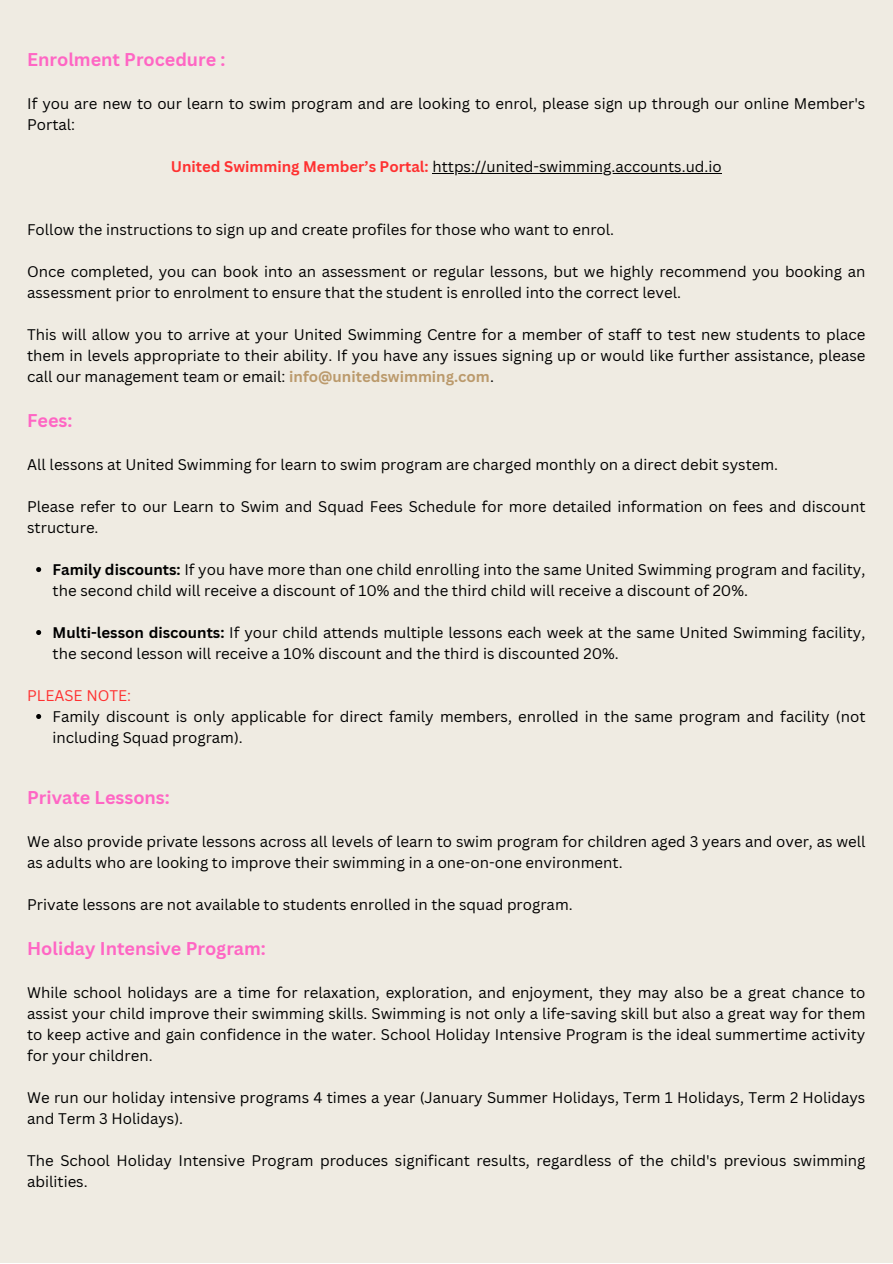
<style>
.page{position:relative;width:893px;height:1264px;background:#fff}
.page>*{position:absolute;margin:0;border:0;box-sizing:border-box;transform-origin:0 0}
.t1{font:700 18px "Canva Sans";color:#ff66c4}
.t2{font:15px/21px "Canva Sans";color:#000}
.t3{font:15px "Canva Sans";color:#ff3131}
.s1{font-weight:700;color:#ff3131}
.s2{font-weight:700;color:#bb9a6c}
.s3{font-weight:700}
</style>
<div class="page">
<div style="left:0;top:0;width:892px;height:1262px;background:#efebe2"></div>
<hr style="left:432px;top:173px;width:289px;height:1px;background:#000">
<svg style="left:36px;top:567px;width:5px;height:5px"></svg>
<svg style="left:36px;top:630px;width:5px;height:5px"></svg>
<svg style="left:36px;top:714px;width:5px;height:5px"></svg>
<p class="t1" style="left:27px;top:47px;width:200px">Enrolment Procedure :</p>
<p class="t2" style="left:27px;top:93px;width:839px">If you are new to our learn to swim program and are looking to enrol, please sign up through our online Member's<br>Portal:</p>
<p class="t2" style="left:171px;top:156px;width:552px"><span class="s1">United Swimming Member’s Portal:</span> https://united-swimming.accounts.ud.io</p>
<p class="t2" style="left:27px;top:219px;width:588px">Follow the instructions to sign up and create profiles for those who want to enrol.</p>
<p class="t2" style="left:27px;top:261px;width:839px">Once completed, you can book into an assessment or regular lessons, but we highly recommend you booking an assessment prior to enrolment to ensure that the student is enrolled into the correct level.</p>
<p class="t2" style="left:27px;top:324px;width:839px;text-align:justify">This will allow you to arrive at your United Swimming Centre for a member of staff to test new students to place them in levels appropriate to their ability. If you have any issues signing up or would like further assistance, please call our management team or email: <span class="s2">info@unitedswimming.com</span>.</p>
<p class="t1" style="left:27px;top:408px;width:47px">Fees:</p>
<p class="t2" style="left:27px;top:454px;width:752px">All lessons at United Swimming for learn to swim program are charged monthly on a direct debit system.</p>
<p class="t2" style="left:27px;top:496px;width:839px">Please refer to our Learn to Swim and Squad Fees Schedule for more detailed information on fees and discount structure.</p>
<p class="t2" style="left:53px;top:558px;width:814px"><span class="s3">Family discounts:</span> If you have more than one child enrolling into the same United Swimming program and facility, the second child will receive a discount of 10% and the third child will receive a discount of 20%.</p>
<p class="t2" style="left:53px;top:621px;width:814px"><span class="s3">Multi-lesson discounts:</span> If your child attends multiple lessons each week at the same United Swimming facility, the second lesson will receive a 10% discount and the third is discounted 20%.</p>
<p class="t3" style="left:27px;top:685px;width:105px">PLEASE NOTE:</p>
<p class="t2" style="left:53px;top:705px;width:814px">Family discount is only applicable for direct family members, enrolled in the same program and facility (not including Squad program).</p>
<p class="t1" style="left:27px;top:784px;width:144px">Private Lessons:</p>
<p class="t2" style="left:27px;top:830px;width:839px">We also provide private lessons across all levels of learn to swim program for children aged 3 years and over, as well as adults who are looking to improve their swimming in a one-on-one environment.</p>
<p class="t2" style="left:27px;top:893px;width:547px">Private lessons are not available to students enrolled in the squad program.</p>
<p class="t1" style="left:27px;top:935px;width:240px">Holiday Intensive Program:</p>
<p class="t2" style="left:27px;top:981px;width:839px;text-align:justify">While school holidays are a time for relaxation, exploration, and enjoyment, they may also be a great chance to assist your child improve their swimming skills. Swimming is not only a life-saving skill but also a great way for them to keep active and gain confidence in the water. School Holiday Intensive Program is the ideal summertime activity for your children.</p>
<p class="t2" style="left:27px;top:1086px;width:839px">We run our holiday intensive programs 4 times a year (January Summer Holidays, Term 1 Holidays, Term 2 Holidays and Term 3 Holidays).</p>
<p class="t2" style="left:27px;top:1149px;width:839px">The School Holiday Intensive Program produces significant results, regardless of the child's previous swimming abilities.</p>
</div>
